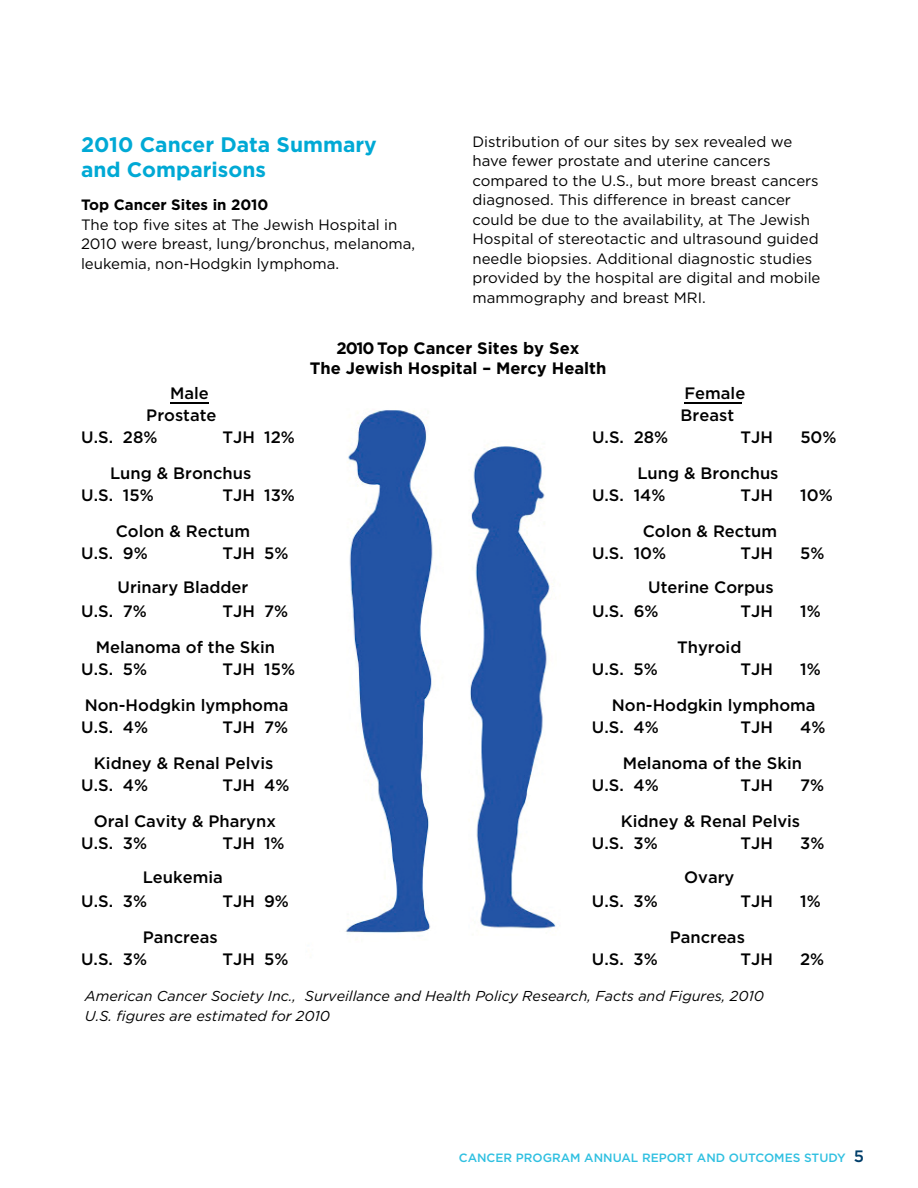
<style>
.page{position:relative;width:918px;height:1188px;background:#fff}
.page>*{position:absolute;margin:0;border:0;box-sizing:border-box;transform-origin:0 0}
.t1{font:700 21px/25.5px "Gotham";color:#00a9d5}
.t2{font:500 16.5px "Gotham";color:#000}
.t3{font:700 16.5px/19.8px "Gotham";color:#000;text-align:center}
.t4{font:15px/19.5px "Gotham";color:#000}
.t5{font:700 15px "Gotham";color:#000}
.t6{font:italic 14.4px/20px "Gotham";color:#000}
.t7{font:500 12px "Gotham";color:#2fc0e1}
.s1{font-size:16.5px;color:#003e6a}
</style>
<div class="page">
<hr style="left:170px;top:402px;width:38px;height:2px;background:#000">
<hr style="left:684px;top:402px;width:58px;height:2px;background:#000">
<img style="left:470px;top:445px;width:90px;height:484px">
<img style="left:345px;top:410px;width:88px;height:530px">
<p class="t1" style="left:81px;top:131px;width:297px">2010 Cancer Data Summary and Comparisons</p>
<p class="t5" style="left:81px;top:195px;width:189px">Top Cancer Sites in 2010</p>
<p class="t4" style="left:81px;top:214px;width:336px">The top five sites at The Jewish Hospital in<br>2010 were breast, lung/bronchus, melanoma, leukemia, non-Hodgkin lymphoma.</p>
<p class="t4" style="left:472px;top:132px;width:349px">Distribution of our sites by sex revealed we have fewer prostate and uterine cancers compared to the U.S., but more breast cancers diagnosed. This difference in breast cancer could be due to the availability, at The Jewish Hospital of stereotactic and ultrasound guided needle biopsies. Additional diagnostic studies provided by the hospital are digital and mobile mammography and breast MRI.</p>
<p class="t3" style="left:310px;top:338px;width:298px">2010 Top Cancer Sites by Sex<br>The Jewish Hospital – Mercy Health</p>
<p class="t2" style="left:170px;top:383px;width:40px">Male</p>
<p class="t2" style="left:684px;top:383px;width:62px">Female</p>
<p class="t2" style="left:146px;top:405px;width:72px">Prostate</p>
<p class="t2" style="left:681px;top:405px;width:55px">Breast</p>
<p class="t2" style="left:81px;top:426px;width:78px">U.S. 28%</p>
<p class="t2" style="left:223px;top:426px;width:74px">TJH 12%</p>
<p class="t2" style="left:592px;top:426px;width:78px">U.S. 28%</p>
<p class="t2" style="left:741px;top:426px;width:34px">TJH</p>
<p class="t2" style="left:800px;top:426px;width:38px">50%</p>
<p class="t2" style="left:110px;top:462px;width:143px">Lung &amp; Bronchus</p>
<p class="t2" style="left:637px;top:462px;width:143px">Lung &amp; Bronchus</p>
<p class="t2" style="left:81px;top:484px;width:74px">U.S. 15%</p>
<p class="t2" style="left:223px;top:484px;width:74px">TJH 13%</p>
<p class="t2" style="left:592px;top:484px;width:75px">U.S. 14%</p>
<p class="t2" style="left:741px;top:484px;width:34px">TJH</p>
<p class="t2" style="left:800px;top:484px;width:34px">10%</p>
<p class="t2" style="left:116px;top:520px;width:136px">Colon &amp; Rectum</p>
<p class="t2" style="left:643px;top:520px;width:136px">Colon &amp; Rectum</p>
<p class="t2" style="left:81px;top:542px;width:68px">U.S. 9%</p>
<p class="t2" style="left:223px;top:542px;width:67px">TJH 5%</p>
<p class="t2" style="left:592px;top:542px;width:76px">U.S. 10%</p>
<p class="t2" style="left:741px;top:542px;width:34px">TJH</p>
<p class="t2" style="left:800px;top:542px;width:26px">5%</p>
<p class="t2" style="left:118px;top:577px;width:132px">Urinary Bladder</p>
<p class="t2" style="left:648px;top:577px;width:127px">Uterine Corpus</p>
<p class="t2" style="left:81px;top:600px;width:67px">U.S. 7%</p>
<p class="t2" style="left:223px;top:600px;width:67px">TJH 7%</p>
<p class="t2" style="left:592px;top:600px;width:68px">U.S. 6%</p>
<p class="t2" style="left:741px;top:600px;width:34px">TJH</p>
<p class="t2" style="left:800px;top:600px;width:22px">1%</p>
<p class="t2" style="left:96px;top:636px;width:181px">Melanoma of the Skin</p>
<p class="t2" style="left:677px;top:636px;width:66px">Thyroid</p>
<p class="t2" style="left:81px;top:658px;width:67px">U.S. 5%</p>
<p class="t2" style="left:223px;top:658px;width:74px">TJH 15%</p>
<p class="t2" style="left:592px;top:658px;width:67px">U.S. 5%</p>
<p class="t2" style="left:741px;top:658px;width:34px">TJH</p>
<p class="t2" style="left:800px;top:658px;width:22px">1%</p>
<p class="t2" style="left:85px;top:694px;width:205px">Non-Hodgkin lymphoma</p>
<p class="t2" style="left:612px;top:694px;width:205px">Non-Hodgkin lymphoma</p>
<p class="t2" style="left:81px;top:716px;width:68px">U.S. 4%</p>
<p class="t2" style="left:222px;top:716px;width:67px">TJH 7%</p>
<p class="t2" style="left:592px;top:716px;width:68px">U.S. 4%</p>
<p class="t2" style="left:740px;top:716px;width:34px">TJH</p>
<p class="t2" style="left:800px;top:716px;width:27px">4%</p>
<p class="t2" style="left:94px;top:752px;width:181px">Kidney &amp; Renal Pelvis</p>
<p class="t2" style="left:623px;top:752px;width:181px">Melanoma of the Skin</p>
<p class="t2" style="left:81px;top:774px;width:68px">U.S. 4%</p>
<p class="t2" style="left:222px;top:774px;width:68px">TJH 4%</p>
<p class="t2" style="left:592px;top:774px;width:68px">U.S. 4%</p>
<p class="t2" style="left:740px;top:774px;width:34px">TJH</p>
<p class="t2" style="left:800px;top:774px;width:26px">7%</p>
<p class="t2" style="left:94px;top:810px;width:184px">Oral Cavity &amp; Pharynx</p>
<p class="t2" style="left:621px;top:810px;width:181px">Kidney &amp; Renal Pelvis</p>
<p class="t2" style="left:81px;top:832px;width:67px">U.S. 3%</p>
<p class="t2" style="left:222px;top:832px;width:64px">TJH 1%</p>
<p class="t2" style="left:592px;top:832px;width:67px">U.S. 3%</p>
<p class="t2" style="left:740px;top:832px;width:34px">TJH</p>
<p class="t2" style="left:800px;top:832px;width:26px">3%</p>
<p class="t2" style="left:143px;top:866px;width:82px">Leukemia</p>
<p class="t2" style="left:684px;top:866px;width:52px">Ovary</p>
<p class="t2" style="left:81px;top:890px;width:67px">U.S. 3%</p>
<p class="t2" style="left:222px;top:890px;width:68px">TJH 9%</p>
<p class="t2" style="left:592px;top:890px;width:67px">U.S. 3%</p>
<p class="t2" style="left:740px;top:890px;width:34px">TJH</p>
<p class="t2" style="left:800px;top:890px;width:22px">1%</p>
<p class="t2" style="left:143px;top:926px;width:77px">Pancreas</p>
<p class="t2" style="left:670px;top:926px;width:77px">Pancreas</p>
<p class="t2" style="left:81px;top:948px;width:67px">U.S. 3%</p>
<p class="t2" style="left:222px;top:948px;width:67px">TJH 5%</p>
<p class="t2" style="left:592px;top:948px;width:67px">U.S. 3%</p>
<p class="t2" style="left:740px;top:948px;width:34px">TJH</p>
<p class="t2" style="left:800px;top:948px;width:26px">2%</p>
<p class="t6" style="left:85px;top:985px;width:681px">American Cancer Society Inc., Surveillance and Health Policy Research, Facts and Figures, 2010<br>U.S. figures are estimated for 2010</p>
<p class="t7" style="left:459px;top:1150px;width:407px">Cancer Program Annual Report and Outcomes Study <span class="s1">5</span></p>
</div>
